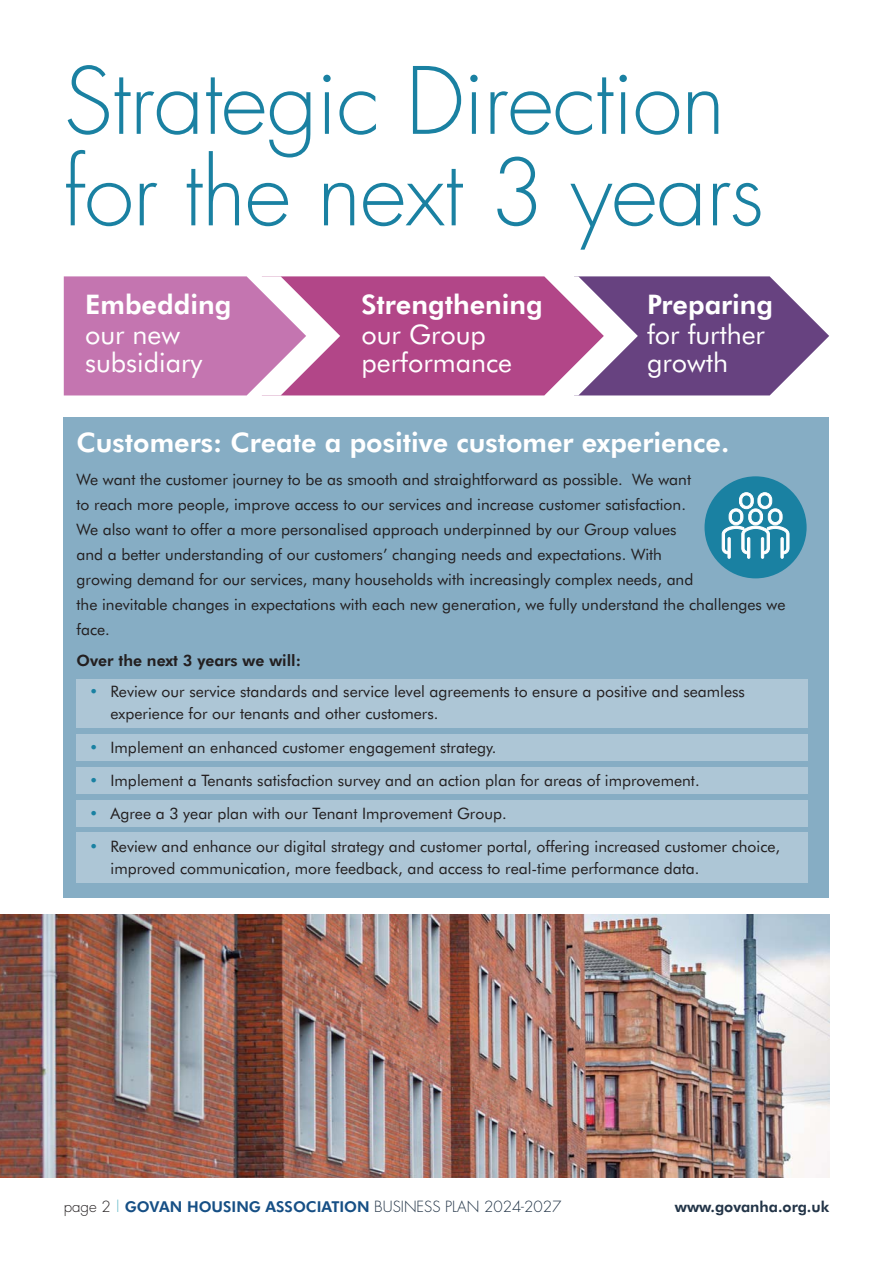
<style>
.page{position:relative;width:893px;height:1263px;background:#fff}
.page>*{position:absolute;margin:0;border:0;box-sizing:border-box;transform-origin:0 0}
.t1{font:300 90px/91.5px "Futura";letter-spacing:-.01em;color:#1a81a2}
.t2{font:800 27px "Futura BT";color:#fff}
.t3{font:27px/27.8px "Futura BT";color:#fff}
.t4{font:15.75px/24.9px "Futura BT";color:#231f20}
.t5{font:800 15.75px "Futura BT";color:#231f20}
.t6{font:800 15px "Futura BT";color:#164f85}
.t7{font:800 15px "Futura BT";color:#223447}
.s1{color:#1a81a2}
.s2{font-family:"Futura";font-weight:300;color:#231f20}
.s3{font-family:"Futura";font-weight:300;color:#62baca}
.s4{font-family:"Futura";font-weight:300;color:#223447}
</style>
<div class="page">
<div style="left:64px;top:417px;width:765px;height:480px;background:#86adc4"></div>
<div style="left:77px;top:679px;width:731px;height:49px;background:#adc6d6"></div>
<div style="left:77px;top:734px;width:731px;height:27px;background:#adc6d6"></div>
<div style="left:77px;top:767px;width:731px;height:26px;background:#adc6d6"></div>
<div style="left:77px;top:800px;width:731px;height:26px;background:#adc6d6"></div>
<div style="left:77px;top:833px;width:731px;height:50px;background:#adc6d6"></div>
<svg style="left:64px;top:276px;width:765px;height:119px;background:#ae6aa0"></svg>
<div style="left:704px;top:476px;width:103px;height:102px;background:#1a81a2;border-radius:50%"></div>
<div style="left:739px;top:492px;width:14px;height:17px;border:1px solid #fff;border-radius:7px"></div>
<div style="left:758px;top:492px;width:14px;height:17px;border:1px solid #fff;border-radius:7px"></div>
<div style="left:761px;top:537px;width:3px;height:21px;border:1px solid #fff"></div>
<div style="left:747px;top:537px;width:3px;height:21px;border:1px solid #fff"></div>
<div style="left:728px;top:537px;width:2px;height:21px;border:1px solid #fff"></div>
<div style="left:781px;top:537px;width:2px;height:21px;border:1px solid #fff"></div>
<svg style="left:722px;top:493px;width:67px;height:61px"></svg>
<img style="left:0;top:914px;width:829px;height:264px">
<h1 class="t1" style="left:64px;top:63px;width:702px">Strategic Direction for the next 3 years</h1>
<h2 class="t2" style="left:85px;top:291px;width:148px">Embedding</h2>
<h2 class="t3" style="left:85px;top:322px;width:119px">our new subsidiary</h2>
<h2 class="t2" style="left:361px;top:291px;width:183px">Strengthening</h2>
<h2 class="t3" style="left:361px;top:322px;width:152px">our Group performance</h2>
<h2 class="t2" style="left:647px;top:291px;width:128px">Preparing</h2>
<h2 class="t3" style="left:647px;top:322px;width:120px">for further growth</h2>
<h2 class="t2" style="left:77px;top:429px;width:654px">Customers: Create a positive customer experience.</h2>
<p class="t4" style="left:77px;top:468px;width:711px">We want the customer journey to be as smooth and straightforward as possible. We want<br>to reach more people, improve access to our services and increase customer satisfaction.<br>We also want to offer a more personalised approach underpinned by our Group values<br>and a better understanding of our customers’ changing needs and expectations. With<br>growing demand for our services, many households with increasingly complex needs, and<br>the inevitable changes in expectations with each new generation, we fully understand the challenges we face.</p>
<p class="t5" style="left:77px;top:652px;width:226px">Over the next 3 years we will:</p>
<p class="t4" style="left:111px;top:681px;width:636px;line-height:22.5px;text-indent:-21px"><span class="s1">•</span> Review our service standards and service level agreements to ensure a positive and seamless experience for our tenants and other customers.</p>
<p class="t4" style="left:89px;top:735px;width:409px"><span class="s1">•</span> Implement an enhanced customer engagement strategy.</p>
<p class="t4" style="left:89px;top:768px;width:612px"><span class="s1">•</span> Implement a Tenants satisfaction survey and an action plan for areas of improvement.</p>
<p class="t4" style="left:89px;top:802px;width:419px"><span class="s1">•</span> Agree a 3 year plan with our Tenant Improvement Group.</p>
<p class="t4" style="left:111px;top:836px;width:671px;line-height:22.5px;text-indent:-21px"><span class="s1">•</span> Review and enhance our digital strategy and customer portal, offering increased customer choice, improved communication, more feedback, and access to real-time performance data.</p>
<p class="t6" style="left:64px;top:1199px;width:499px"><span class="s2">page 2</span> <span class="s3">|</span> GOVAN HOUSING ASSOCIATION <span class="s4">BUSINESS PLAN 2024-2027</span></p>
<p class="t7" style="left:675px;top:1199px;width:156px">www.govanha.org.uk</p>
</div>
